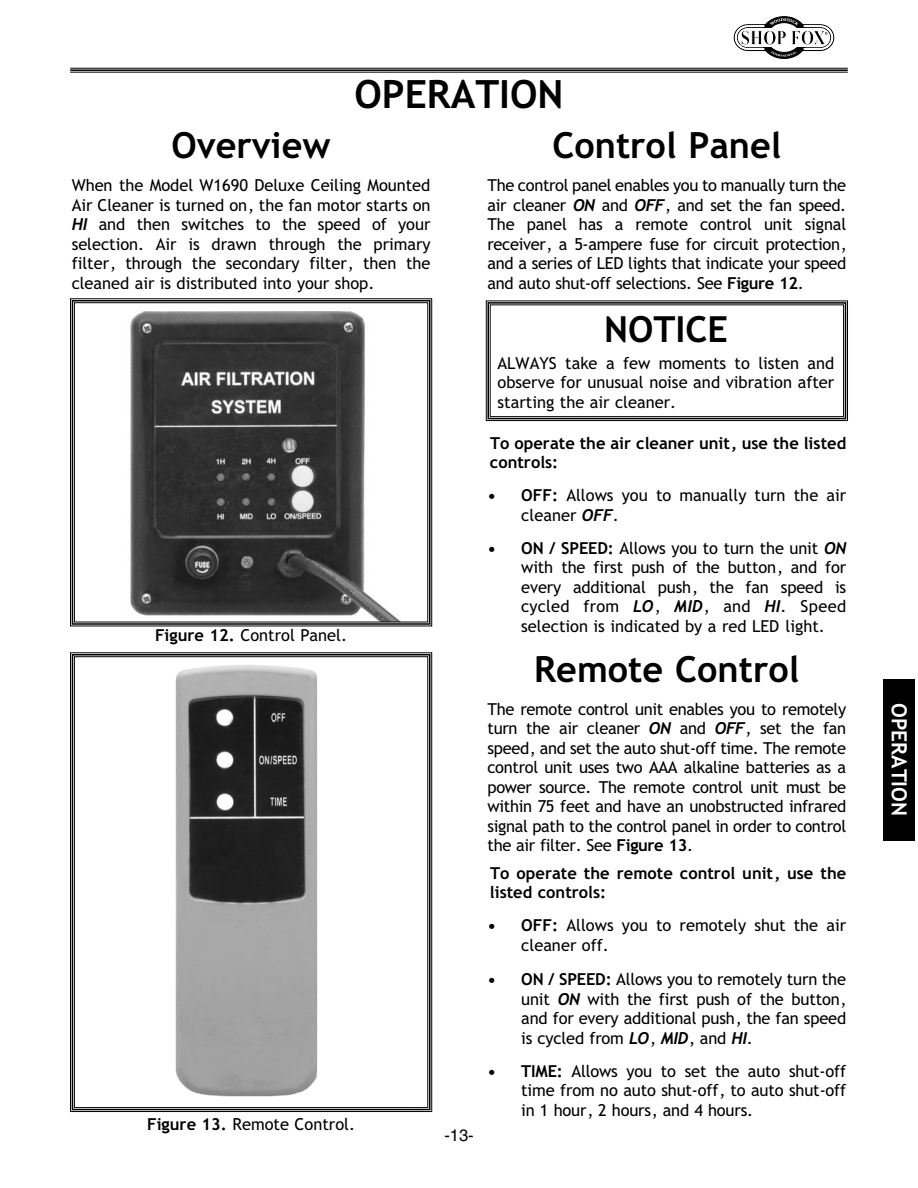
<style>
.page{position:relative;width:918px;height:1188px;background:#fff}
.page>*{position:absolute;margin:0;border:0;box-sizing:border-box;transform-origin:0 0}
.t1{font:39px "Trebuchet MS Bold";color:#000}
.t2{font:36px "Trebuchet MS Bold";color:#000}
.t3{font:21px "Trebuchet MS Bold";color:#fff}
.t4{font:16.5px/19.5px "Trebuchet MS";color:#000;text-align:justify}
.t5{font:16.5px/19.5px "Trebuchet MS Bold";color:#000}
.t6{font:16.5px "Helvetica";color:#000}
.s1{font-family:"Trebuchet MS Bold";font-style:italic}
.s2{font-family:"Trebuchet MS Bold"}
</style>
<div class="page">
<svg style="left:733px;top:16px;width:102px;height:56px"></svg>
<hr style="left:70px;top:68px;width:778px;height:1px;background:#000">
<hr style="left:70px;top:69px;width:778px;height:2px;background:#000">
<hr style="left:70px;top:72px;width:778px;height:1px;background:#000">
<img style="left:175px;top:665px;width:143px;height:432px">
<div style="left:74px;top:656px;width:354px;height:452px;border:1px solid #000"></div>
<img style="left:130px;top:311px;width:269px;height:309px">
<div style="left:70px;top:298px;width:362px;height:328px;border:1px solid #000"></div>
<div style="left:72px;top:300px;width:358px;height:325px;border:2px solid #000"></div>
<div style="left:74px;top:302px;width:354px;height:320px;border:1px solid #000"></div>
<div style="left:486px;top:301px;width:362px;height:120px;border:1px solid #000"></div>
<div style="left:488px;top:302px;width:358px;height:117px;border:2px solid #000"></div>
<div style="left:490px;top:305px;width:354px;height:112px;border:1px solid #000"></div>
<div style="left:883px;top:679px;width:32px;height:162px;background:#000"></div>
<h1 class="t1" style="left:354px;top:82px;width:211px">OPERATION</h1>
<h2 class="t2" style="left:552px;top:134px;width:231px">Control Panel</h2>
<p class="t4" style="left:487px;top:177px;width:360px">The control panel enables you to manually turn the air cleaner <span class="s1">ON</span> and <span class="s1">OFF</span>, and set the fan speed.<br>The panel has a remote control unit signal receiver, a 5-ampere fuse for circuit protection, and a series of LED lights that indicate your speed and auto shut-off selections. See <span class="s2">Figure 12</span>.</p>
<h2 class="t2" style="left:172px;top:134px;width:161px">Overview</h2>
<p class="t4" style="left:72px;top:177px;width:360px">When the Model W1690 Deluxe Ceiling Mounted Air Cleaner is turned on, the fan motor starts on <span class="s1">HI</span> and then switches to the speed of your selection. Air is drawn through the primary filter, through the secondary filter, then the cleaned air is distributed into your shop.</p>
<p class="t4" style="left:155px;top:627px;width:194px"><span class="s2">Figure 12.</span> Control Panel.</p>
<p class="t4" style="left:147px;top:1116px;width:210px"><span class="s2">Figure 13.</span> Remote Control.</p>
<p class="t6" style="left:444px;top:1129px;width:31px">-13-</p>
<h2 class="t2" style="left:604px;top:317px;width:125px">NOTICE</h2>
<p class="t4" style="left:498px;top:354px;width:338px">ALWAYS take a few moments to listen and observe for unusual noise and vibration after starting the air cleaner.</p>
<p class="t5" style="left:490px;top:435px;width:358px">To operate the air cleaner unit, use the listed controls:</p>
<p class="t4" style="left:521px;top:487px;width:326px;text-indent:-34px"><span class="s2">• OFF:</span> Allows you to manually turn the air cleaner <span class="s1">OFF</span>.</p>
<p class="t4" style="left:521px;top:539px;width:327px;text-indent:-34px"><span class="s2">• ON / SPEED:</span> Allows you to turn the unit <span class="s1">ON </span>with the first push of the button, and for every additional push, the fan speed is cycled from <span class="s1">LO</span>, <span class="s1">MID</span>, and <span class="s1">HI</span>. Speed selection is indicated by a red LED light.</p>
<h2 class="t2" style="left:534px;top:657px;width:267px">Remote Control</h2>
<p class="t4" style="left:488px;top:700px;width:360px">The remote control unit enables you to remotely turn the air cleaner <span class="s1">ON</span> and <span class="s1">OFF</span>, set the fan speed, and set the auto shut-off time. The remote control unit uses two AAA alkaline batteries as a power source. The remote control unit must be within 75 feet and have an unobstructed infrared signal path to the control panel in order to control the air filter. See <span class="s2">Figure 13</span>.</p>
<p class="t5" style="left:490px;top:865px;width:358px">To operate the remote control unit, use the listed controls:</p>
<p class="t4" style="left:521px;top:917px;width:326px;text-indent:-34px"><span class="s2">• OFF:</span> Allows you to remotely shut the air cleaner off.</p>
<p class="t4" style="left:521px;top:971px;width:327px;text-indent:-34px"><span class="s2">• ON / SPEED:</span> Allows you to remotely turn the unit <span class="s1">ON</span> with the first push of the button, and for every additional push, the fan speed is cycled from <span class="s1">LO</span>, <span class="s1">MID</span>, and <span class="s1">HI</span>.</p>
<p class="t4" style="left:521px;top:1062px;width:326px;text-indent:-34px"><span class="s2">• TIME:</span> Allows you to set the auto shut-off time from no auto shut-off, to auto shut-off in 1 hour, 2 hours, and 4 hours.</p>
<p class="t3" style="left:906px;top:703px;width:114px;rotate:90deg">OPERATION</p>
</div>
